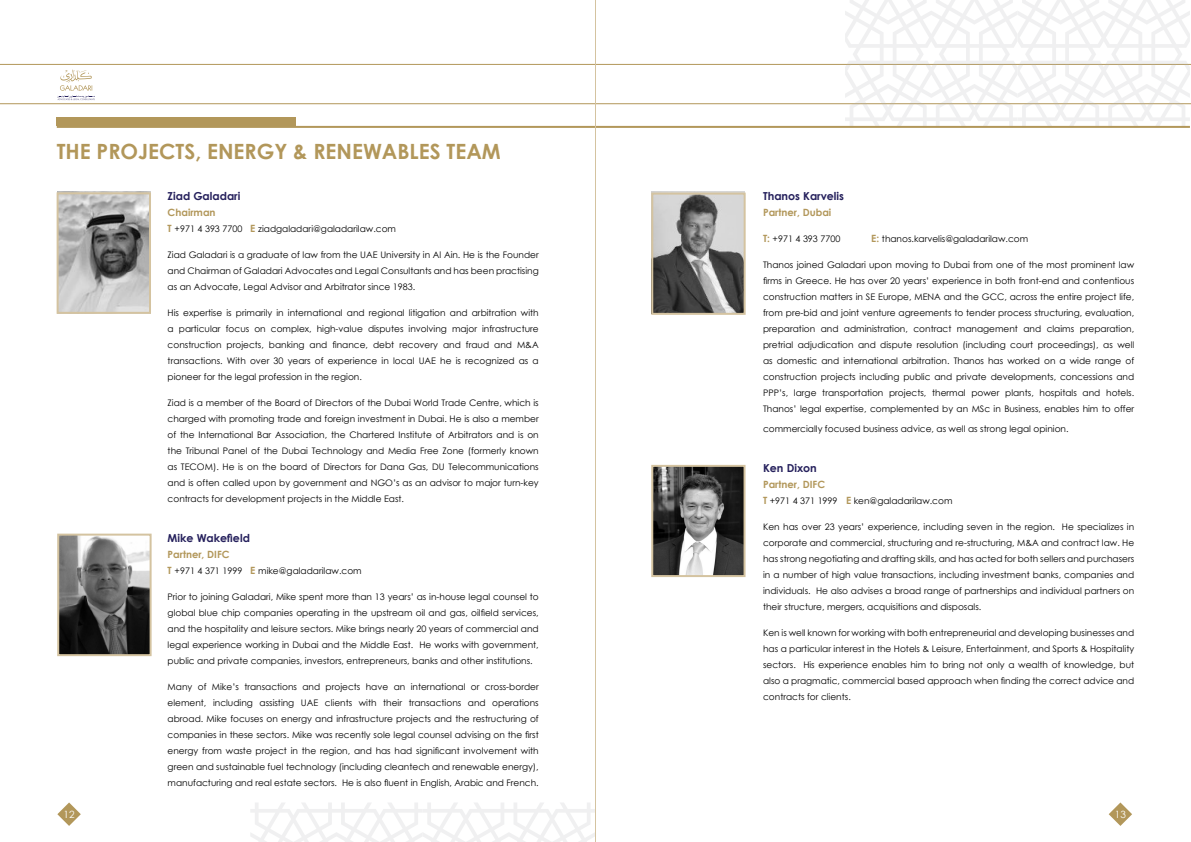
<style>
.page{position:relative;width:1191px;height:842px;background:#fff}
.page>*{position:absolute;margin:0;border:0;box-sizing:border-box;transform-origin:0 0}
.t1{font:700 21px "Century Gothic";color:#b2975a}
.t2{font:700 11px "Century Gothic";color:#25205c}
.t3{font:700 10px "Century Gothic";color:#b2975a}
.t4{font:10px "Century Gothic";color:#fff}
.t5{font:9px/16px "Century Gothic";color:#000;text-align:justify}
.s1{font-weight:700;font-size:10px;color:#b2975a}
</style>
<div class="page">
<svg style="left:0;top:64px;width:1191px;height:40px"></svg>
<svg style="left:57px;top:69px;width:38px;height:31px"></svg>
<svg style="left:57px;top:802px;width:24px;height:24px"></svg>
<svg style="left:1108px;top:802px;width:24px;height:24px"></svg>
<svg style="left:250px;top:803px;width:345px;height:39px"></svg>
<svg style="left:845px;top:0;width:345px;height:126px"></svg>
<div style="left:57px;top:117px;width:239px;height:9px;background:#b2975a"></div>
<hr style="left:57px;top:126px;width:1133px;height:2px;background:#b2975a">
<img style="left:60px;top:195px;width:88px;height:116px">
<img style="left:651px;top:192px;width:93px;height:120px">
<div style="left:57px;top:192px;width:94px;height:122px;border:2px solid #d4c3a0"></div>
<div style="left:651px;top:193px;width:94px;height:122px;border:2px solid #d4c3a0"></div>
<img style="left:60px;top:537px;width:89px;height:116px">
<img style="left:654px;top:468px;width:88px;height:106px">
<div style="left:57px;top:534px;width:95px;height:122px;border:2px solid #d4c3a0"></div>
<div style="left:651px;top:465px;width:94px;height:112px;border:2px solid #d4c3a0"></div>
<hr style="left:595px;top:0;width:1px;height:842px;background:#d4c3a0">
<h1 class="t1" style="left:57px;top:135px;width:445px">THE PROJECTS, ENERGY &amp; RENEWABLES TEAM</h1>
<p class="t2" style="left:168px;top:187px;width:74px">Ziad Galadari</p>
<p class="t3" style="left:168px;top:205px;width:49px">Chairman</p>
<p class="t5" style="left:168px;top:220px;width:230px"><span class="s1">T</span> +971 4 393 7700 <span class="s1">E</span> ziadgaladari@galadarilaw.com</p>
<p class="t5" style="left:168px;top:246px;width:373px">Ziad Galadari is a graduate of law from the UAE University in Al Ain. He is the Founder and Chairman of Galadari Advocates and Legal Consultants and has been practising as an Advocate, Legal Advisor and Arbitrator since 1983.</p>
<p class="t5" style="left:168px;top:304px;width:373px">His expertise is primarily in international and regional litigation and arbitration with a particular focus on complex, high-value disputes involving major infrastructure construction projects, banking and finance, debt recovery and fraud and M&amp;A transactions. With over 30 years of experience in local UAE he is recognized as a pioneer for the legal profession in the region.</p>
<p class="t5" style="left:168px;top:394px;width:373px">Ziad is a member of the Board of Directors of the Dubai World Trade Centre, which is charged with promoting trade and foreign investment in Dubai. He is also a member of the International Bar Association, the Chartered Institute of Arbitrators and is on the Tribunal Panel of the Dubai Technology and Media Free Zone (formerly known as TECOM). He is on the board of Directors for Dana Gas, DU Telecommunications and is often called upon by government and NGO’s as an advisor to major turn-key contracts for development projects in the Middle East.</p>
<p class="t2" style="left:168px;top:529px;width:84px">Mike Wakefield</p>
<p class="t3" style="left:168px;top:547px;width:63px">Partner, DIFC</p>
<p class="t5" style="left:168px;top:562px;width:196px"><span class="s1">T</span> +971 4 371 1999 <span class="s1">E</span> mike@galadarilaw.com</p>
<p class="t5" style="left:168px;top:588px;width:373px">Prior to joining Galadari, Mike spent more than 13 years’ as in-house legal counsel to global blue chip companies operating in the upstream oil and gas, oilfield services, and the hospitality and leisure sectors. Mike brings nearly 20 years of commercial and legal experience working in Dubai and the Middle East. He works with government, public and private companies, investors, entrepreneurs, banks and other institutions.</p>
<p class="t5" style="left:168px;top:678px;width:373px">Many of Mike’s transactions and projects have an international or cross-border element, including assisting UAE clients with their transactions and operations abroad. Mike focuses on energy and infrastructure projects and the restructuring of companies in these sectors. Mike was recently sole legal counsel advising on the first energy from waste project in the region, and has had significant involvement with green and sustainable fuel technology (including cleantech and renewable energy), manufacturing and real estate sectors. He is also fluent in English, Arabic and French.</p>
<p class="t2" style="left:763px;top:187px;width:82px">Thanos Karvelis</p>
<p class="t3" style="left:763px;top:205px;width:70px">Partner, Dubai</p>
<p class="t5" style="left:763px;top:230px;width:79px"><span class="s1">T:</span> +971 4 393 7700</p>
<p class="t5" style="left:871px;top:230px;width:159px"><span class="s1">E:</span> thanos.karvelis@galadarilaw.com</p>
<p class="t5" style="left:763px;top:256px;width:373px">Thanos joined Galadari upon moving to Dubai from one of the most prominent law firms in Greece. He has over 20 years’ experience in both front-end and contentious construction matters in SE Europe, MENA and the GCC, across the entire project life, from pre-bid and joint venture agreements to tender process structuring, evaluation, preparation and administration, contract management and claims preparation, pretrial adjudication and dispute resolution (including court proceedings), as well as domestic and international arbitration. Thanos has worked on a wide range of construction projects including public and private developments, concessions and PPP’s, large transportation projects, thermal power plants, hospitals and hotels.<br>Thanos’ legal expertise, complemented by an MSc in Business, enables him to offer</p>
<p class="t5" style="left:763px;top:420px;width:307px">commercially focused business advice, as well as strong legal opinion.</p>
<p class="t2" style="left:763px;top:459px;width:55px">Ken Dixon</p>
<p class="t3" style="left:763px;top:477px;width:63px">Partner, DIFC</p>
<p class="t5" style="left:763px;top:492px;width:191px"><span class="s1">T</span> +971 4 371 1999 <span class="s1">E</span> ken@galadarilaw.com</p>
<p class="t5" style="left:763px;top:518px;width:373px">Ken has over 23 years’ experience, including seven in the region. He specializes in corporate and commercial, structuring and re-structuring, M&amp;A and contract law. He has strong negotiating and drafting skills, and has acted for both sellers and purchasers in a number of high value transactions, including investment banks, companies and individuals. He also advises a broad range of partnerships and individual partners on their structure, mergers, acquisitions and disposals.</p>
<p class="t5" style="left:763px;top:624px;width:373px">Ken is well known for working with both entrepreneurial and developing businesses and has a particular interest in the Hotels &amp; Leisure, Entertainment, and Sports &amp; Hospitality sectors. His experience enables him to bring not only a wealth of knowledge, but also a pragmatic, commercial based approach when finding the correct advice and contracts for clients.</p>
<p class="t4" style="left:64px;top:807px;width:13px">12</p>
<p class="t4" style="left:1114px;top:807px;width:13px">13</p>
</div>
